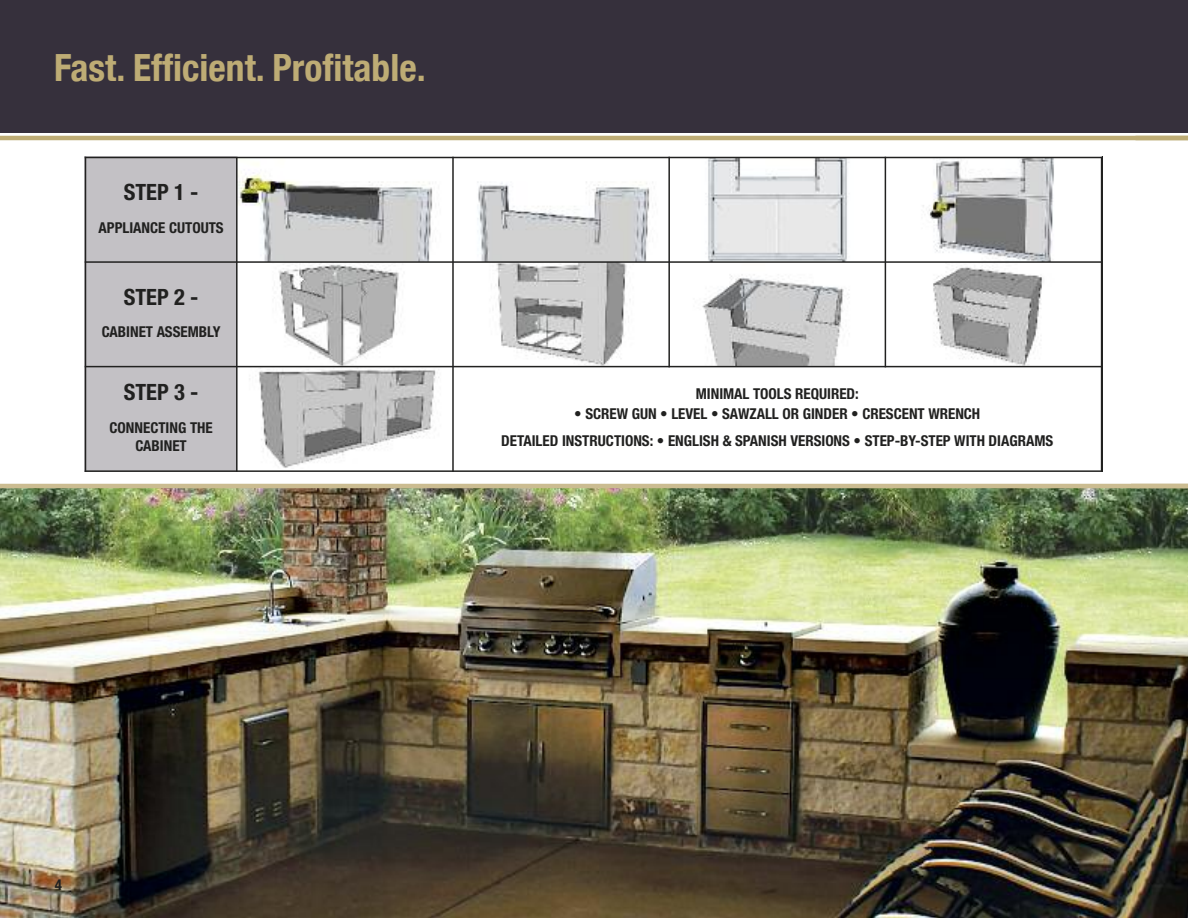
<style>
.page{position:relative;width:1188px;height:918px;background:#fff}
.page>*{position:absolute;margin:0;border:0;box-sizing:border-box;transform-origin:0 0}
.t1{font:700 condensed 37.5px "Helvetica Neue";color:#beac75}
.t2{font:700 condensed 22.5px "Helvetica Neue";color:#212120}
.t3{font:700 condensed 15px/18px "Helvetica Neue";color:#212120;text-align:center}
.t4{font:700 condensed 15px "Helvetica Neue";color:#212120}
</style>
<div class="page">
<div style="left:0;top:0;width:1188px;height:132px;background:#36303c"></div>
<img style="left:0;top:488px;width:1188px;height:430px">
<div style="left:85px;top:157px;width:152px;height:105px;background:#c3c1c5"></div>
<img style="left:238px;top:158px;width:214px;height:103px">
<svg style="left:454px;top:158px;width:214px;height:103px"></svg>
<svg style="left:670px;top:158px;width:215px;height:103px"></svg>
<svg style="left:886px;top:158px;width:215px;height:103px"></svg>
<div style="left:85px;top:262px;width:152px;height:105px;background:#c3c1c5"></div>
<svg style="left:238px;top:263px;width:214px;height:103px"></svg>
<svg style="left:454px;top:263px;width:214px;height:103px"></svg>
<svg style="left:670px;top:263px;width:215px;height:103px"></svg>
<svg style="left:886px;top:263px;width:215px;height:103px"></svg>
<div style="left:85px;top:367px;width:152px;height:105px;background:#c3c1c5"></div>
<img style="left:238px;top:367px;width:214px;height:101px">
<hr style="left:85px;top:157px;width:1px;height:315px;background:#212120">
<hr style="left:236px;top:157px;width:2px;height:315px;background:#212120">
<hr style="left:452px;top:157px;width:2px;height:315px;background:#212120">
<hr style="left:668px;top:157px;width:2px;height:210px;background:#212120">
<hr style="left:885px;top:157px;width:1px;height:210px;background:#212120">
<hr style="left:1101px;top:157px;width:1px;height:315px;background:#212120">
<hr style="left:85px;top:157px;width:1017px;height:1px;background:#212120">
<hr style="left:85px;top:261px;width:1017px;height:2px;background:#212120">
<hr style="left:85px;top:366px;width:1017px;height:1px;background:#212120">
<hr style="left:85px;top:470px;width:1017px;height:2px;background:#212120">
<hr style="left:0;top:136px;width:1188px;height:4px;background:#beac75">
<hr style="left:0;top:484px;width:1188px;height:4px;background:#cbbc91">
<h1 class="t1" style="left:54px;top:45px;width:373px">Fast. Efficient. Profitable.</h1>
<h2 class="t2" style="left:124px;top:184px;width:76px">STEP 1 -</h2>
<p class="t3" style="left:99px;top:220px;width:127px">APPLIANCE CUTOUTS</p>
<h2 class="t2" style="left:124px;top:289px;width:76px">STEP 2 -</h2>
<p class="t3" style="left:102px;top:324px;width:120px">CABINET ASSEMBLY</p>
<h2 class="t2" style="left:124px;top:384px;width:76px">STEP 3 -</h2>
<p class="t3" style="left:110px;top:420px;width:105px">CONNECTING THE<br>CABINET</p>
<p class="t3" style="left:696px;top:386px;width:165px">MINIMAL TOOLS REQUIRED:</p>
<p class="t3" style="left:501px;top:401px;width:554px;line-height:27.3px">• SCREW GUN • LEVEL • SAWZALL OR GINDER • CRESCENT WRENCH<br>DETAILED INSTRUCTIONS: • ENGLISH &amp; SPANISH VERSIONS • STEP-BY-STEP WITH DIAGRAMS</p>
<p class="t4" style="left:55px;top:876px;width:9px">4</p>
</div>
